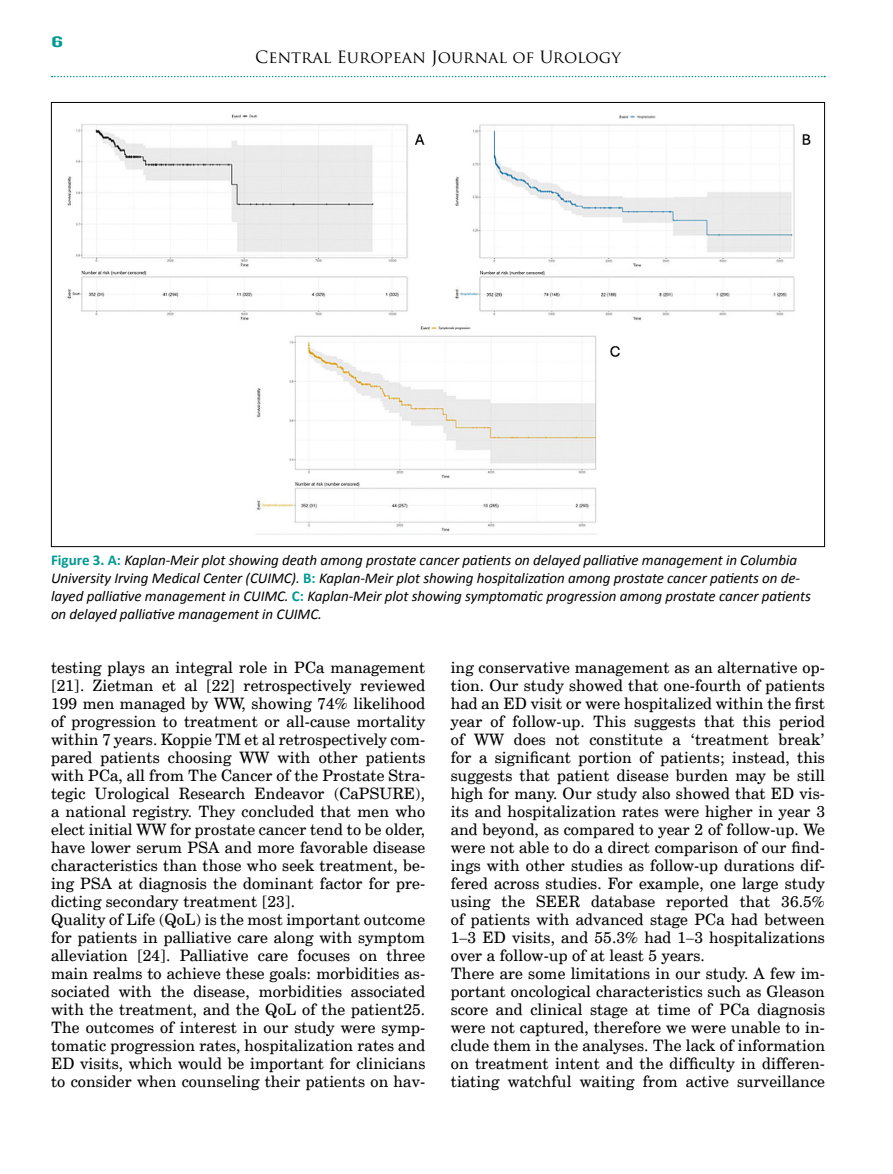
<style>
.page{position:relative;width:893px;height:1174px;background:#fff}
.page>*{position:absolute;margin:0;border:0;box-sizing:border-box;transform-origin:0 0}
.t1{font:16.5px "Trajan Pro";color:#000}
.t2{font:15.75px/18px "Cent Schbook EU";letter-spacing:.01em;color:#000}
.t3{font:italic 15px/18px "Calibri";letter-spacing:-.005em;color:#000}
.t4{font:15px "Alternate Gothic No 2 EU";color:#009a93;scale:2 1}
.s1{font-weight:700;font-style:normal;color:#009a93}
</style>
<div class="page">
<svg style="left:52px;top:76px;width:773px;height:1px"></svg>
<img style="left:67px;top:114px;width:744px;height:421px">
<p class="t4" style="left:51px;top:33px;width:8px">6</p>
<p class="t1" style="left:255px;top:47px;width:367px">Central European Journal of Urology</p>
<p class="t3" style="left:51px;top:550px;width:761px"><span class="s1">Figure 3. A:</span> Kaplan-Meir plot showing death among prostate cancer patients on delayed palliative management in Columbia University Irving Medical Center (CUIMC). <span class="s1">B:</span> Kaplan-Meir plot showing hospitalization among prostate cancer patients on de&shy;layed palliative management in CUIMC. <span class="s1">C:</span> Kaplan-Meir plot showing symptomatic progression among prostate cancer patients on delayed palliative management in CUIMC.</p>
<p class="t2" style="left:51px;top:659px;width:376px">testing plays an integral role in PCa management [21]. Zietman et al [22] retrospectively reviewed 199 men managed by WW, showing 74% likelihood of progression to treatment or all-cause mortality within 7 years. Koppie TM et al retrospectively com&shy;pared patients choosing WW with other patients with PCa, all from The Cancer of the Prostate Stra&shy;tegic Urological Research Endeavor (CaPSURE), a national registry. They concluded that men who elect initial WW for prostate cancer tend to be older, have lower serum PSA and more favorable disease characteristics than those who seek treatment, be&shy;ing PSA at diagnosis the dominant factor for pre&shy;dicting secondary treatment [23].<br>Quality of Life (QoL) is the most important outcome for patients in palliative care along with symptom alleviation [24]. Palliative care focuses on three main realms to achieve these goals: morbidities as&shy;sociated with the disease, morbidities associated with the treatment, and the QoL of the patient25.<br>The outcomes of interest in our study were symp&shy;tomatic progression rates, hospitalization rates and ED visits, which would be important for clinicians to consider when counseling their patients on hav-</p>
<p class="t2" style="left:451px;top:659px;width:376px">ing conservative management as an alternative op&shy;tion. Our study showed that one-fourth of patients had an ED visit or were hospitalized within the first year of follow-up. This suggests that this period of WW does not constitute a ‘treatment break’ for a significant portion of patients; instead, this suggests that patient disease burden may be still high for many. Our study also showed that ED vis&shy;its and hospitalization rates were higher in year 3 and beyond, as compared to year 2 of follow-up. We were not able to do a direct comparison of our find&shy;ings with other studies as follow-up durations dif&shy;fered across studies. For example, one large study using the SEER database reported that 36.5% of patients with advanced stage PCa had between 1–3 ED visits, and 55.3% had 1–3 hospitalizations over a follow-up of at least 5 years.<br>There are some limitations in our study. A few im&shy;portant oncological characteristics such as Gleason score and clinical stage at time of PCa diagnosis were not captured, therefore we were unable to in&shy;clude them in the analyses. The lack of information on treatment intent and the difficulty in differen&shy;tiating watchful waiting from active surveillance</p>
</div>
